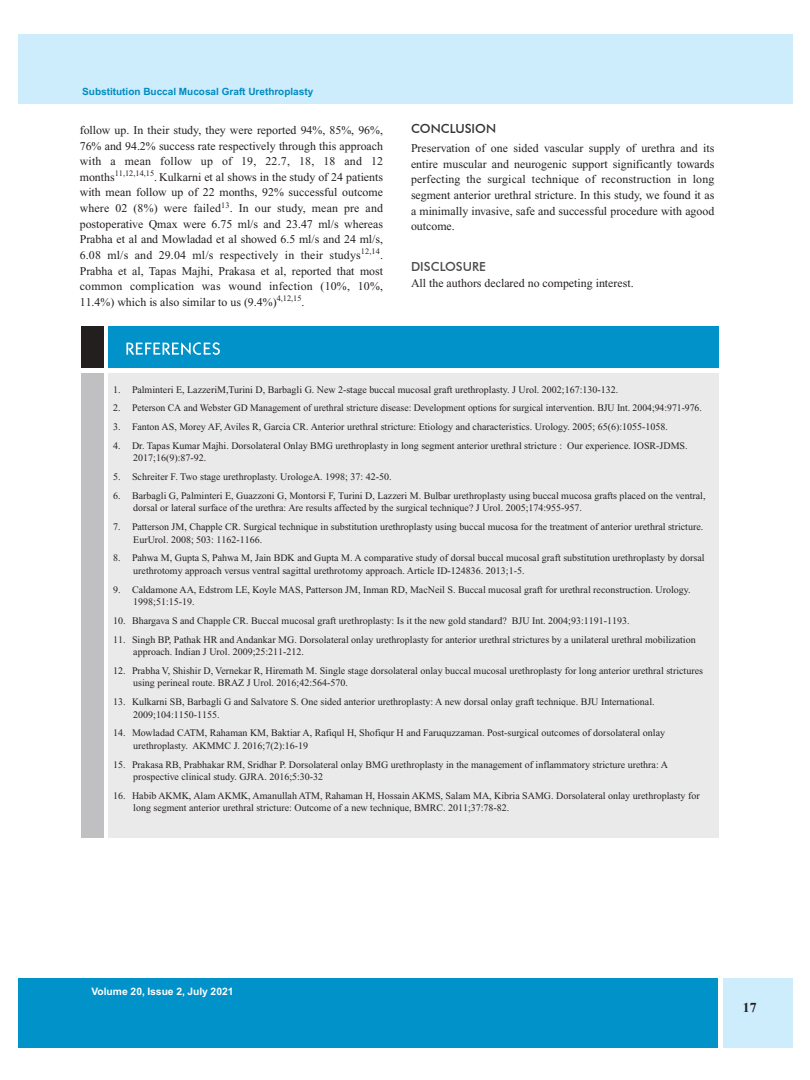
<style>
.page{position:relative;width:810px;height:1080px;background:#fff}
.page>*{position:absolute;margin:0;border:0;box-sizing:border-box;transform-origin:0 0}
.t1{font:700 13.75px "Times New Roman";color:#241f1f}
.t2{font:500 12.5px "Futura BT";color:#333}
.t3{font:500 12.5px "Futura BT";color:#4f4c4d}
.t4{font:11.88px/15.6px "Times New Roman";color:#241f1f;text-align:justify}
.t5{font:700 10.25px "Helvetica";color:#fff}
.t6{font:10px/12.5px "Times New Roman";color:#241f1f}
.t7{font:700 10px "Helvetica";color:#008bc0}
</style>
<div class="page">
<div style="left:18px;top:35px;width:774px;height:69px;background:#cdedfc"></div>
<div style="left:18px;top:978px;width:699px;height:70px;background:#0092c9"></div>
<div style="left:723px;top:978px;width:69px;height:70px;background:#cdedfc"></div>
<div style="left:81px;top:326px;width:22px;height:42px;background:#241f1f"></div>
<div style="left:109px;top:373px;width:610px;height:464px;background:#ebeaea"></div>
<div style="left:81px;top:373px;width:22px;height:464px;background:#c0bfc1"></div>
<div style="left:109px;top:326px;width:610px;height:42px;background:#0092c9"></div>
<svg style="left:126px;top:342px;width:94px;height:13px"></svg>
<p class="t7" style="left:82px;top:85px;width:232px">Substitution Buccal Mucosal Graft Urethroplasty</p>
<p class="t4" style="left:80px;top:122px;width:305px">follow up. In their study, they were reported 94%, 85%, 96%, 76% and 94.2% success rate respectively through this approach with a mean follow up of 19, 22.7, 18, 18 and 12 months<sup>11,12,14,15</sup>. Kulkarni et al shows in the study of 24 patients with mean follow up of 22 months, 92% successful outcome where 02 (8%) were failed<sup>13</sup>. In our study, mean pre and postoperative Qmax were 6.75 ml/s and 23.47 ml/s whereas Prabha et al and Mowladad et al showed 6.5 ml/s and 24 ml/s, 6.08 ml/s and 29.04 ml/s respectively in their studys<sup>12,14</sup>.<br>Prabha et al, Tapas Majhi, Prakasa et al, reported that most common complication was wound infection (10%, 10%, 11.4%) which is also similar to us (9.4%)<sup>4,12,15</sup>.</p>
<p class="t2" style="left:411px;top:121px;width:87px">CONCLUSION</p>
<p class="t4" style="left:411px;top:141px;width:305px">Preservation of one sided vascular supply of urethra and its entire muscular and neurogenic support significantly towards perfecting the surgical technique of reconstruction in long segment anterior urethral stricture. In this study, we found it as a minimally invasive, safe and successful procedure with agood outcome.</p>
<p class="t3" style="left:411px;top:259px;width:76px">DISCLOSURE</p>
<p class="t4" style="left:411px;top:276px;width:224px">All the authors declared no competing interest.</p>
<p class="t6" style="left:113px;top:383px;width:507px">1. Palminteri E, LazzeriM,Turini D, Barbagli G. New 2-stage buccal mucosal graft urethroplasty. J Urol. 2002;167:130-132.</p>
<p class="t6" style="left:113px;top:402px;width:590px">2. Peterson CA and Webster GD Management of urethral stricture disease: Development options for surgical intervention. BJU Int. 2004;94:971-976.</p>
<p class="t6" style="left:113px;top:421px;width:556px">3. Fanton AS, Morey AF, Aviles R, Garcia CR. Anterior urethral stricture: Etiology and characteristics. Urology. 2005; 65(6):1055-1058.</p>
<p class="t6" style="left:133px;top:440px;width:556px;text-indent:-20px">4. Dr. Tapas Kumar Majhi. Dorsolateral Onlay BMG urethroplasty in long segment anterior urethral stricture : Our experience. IOSR-JDMS.<br>2017;16(9):87-92.</p>
<p class="t6" style="left:113px;top:471px;width:280px">5. Schreiter F. Two stage urethroplasty. UrologeA. 1998; 37: 42-50.</p>
<p class="t6" style="left:133px;top:490px;width:574px;text-indent:-20px">6. Barbagli G, Palminteri E, Guazzoni G, Montorsi F, Turini D, Lazzeri M. Bulbar urethroplasty using buccal mucosa grafts placed on the ventral, dorsal or lateral surface of the urethra: Are results affected by the surgical technique? J Urol. 2005;174:955-957.</p>
<p class="t6" style="left:133px;top:521px;width:572px;text-indent:-20px">7. Patterson JM, Chapple CR. Surgical technique in substitution urethroplasty using buccal mucosa for the treatment of anterior urethral stricture.<br>EurUrol. 2008; 503: 1162-1166.</p>
<p class="t6" style="left:133px;top:552px;width:573px;text-indent:-20px">8. Pahwa M, Gupta S, Pahwa M, Jain BDK and Gupta M. A comparative study of dorsal buccal mucosal graft substitution urethroplasty by dorsal urethrotomy approach versus ventral sagittal urethrotomy approach. Article ID-124836. 2013;1-5.</p>
<p class="t6" style="left:133px;top:583px;width:559px;text-indent:-20px">9. Caldamone AA, Edstrom LE, Koyle MAS, Patterson JM, Inman RD, MacNeil S. Buccal mucosal graft for urethral reconstruction. Urology.<br>1998;51:15-19.</p>
<p class="t6" style="left:113px;top:615px;width:518px">10. Bhargava S and Chapple CR. Buccal mucosal graft urethroplasty: Is it the new gold standard? BJU Int. 2004;93:1191-1193.</p>
<p class="t6" style="left:133px;top:633px;width:564px;text-indent:-20px">11. Singh BP, Pathak HR and Andankar MG. Dorsolateral onlay urethroplasty for anterior urethral strictures by a unilateral urethral mobilization approach. Indian J Urol. 2009;25:211-212.</p>
<p class="t6" style="left:133px;top:665px;width:571px;text-indent:-20px">12. Prabha V, Shishir D, Vernekar R, Hiremath M. Single stage dorsolateral onlay buccal mucosal urethroplasty for long anterior urethral strictures using perineal route. BRAZ J Urol. 2016;42:564-570.</p>
<p class="t6" style="left:133px;top:696px;width:523px;text-indent:-20px">13. Kulkarni SB, Barbagli G and Salvatore S. One sided anterior urethroplasty: A new dorsal onlay graft technique. BJU International.<br>2009;104:1150-1155.</p>
<p class="t6" style="left:133px;top:727px;width:533px;text-indent:-20px">14. Mowladad CATM, Rahaman KM, Baktiar A, Rafiqul H, Shofiqur H and Faruquzzaman. Post-surgical outcomes of dorsolateral onlay urethroplasty. AKMMC J. 2016;7(2):16-19</p>
<p class="t6" style="left:133px;top:758px;width:536px;text-indent:-20px">15. Prakasa RB, Prabhakar RM, Sridhar P. Dorsolateral onlay BMG urethroplasty in the management of inflammatory stricture urethra: A prospective clinical study. GJRA. 2016;5:30-32</p>
<p class="t6" style="left:133px;top:790px;width:568px;text-indent:-20px">16. Habib AKMK, Alam AKMK, Amanullah ATM, Rahaman H, Hossain AKMS, Salam MA, Kibria SAMG. Dorsolateral onlay urethroplasty for long segment anterior urethral stricture: Outcome of a new technique, BMRC. 2011;37:78-82.</p>
<p class="t5" style="left:92px;top:986px;width:143px">Volume 20, Issue 2, July 2021</p>
<h1 class="t1" style="left:743px;top:1000px;width:15px">17</h1>
</div>
